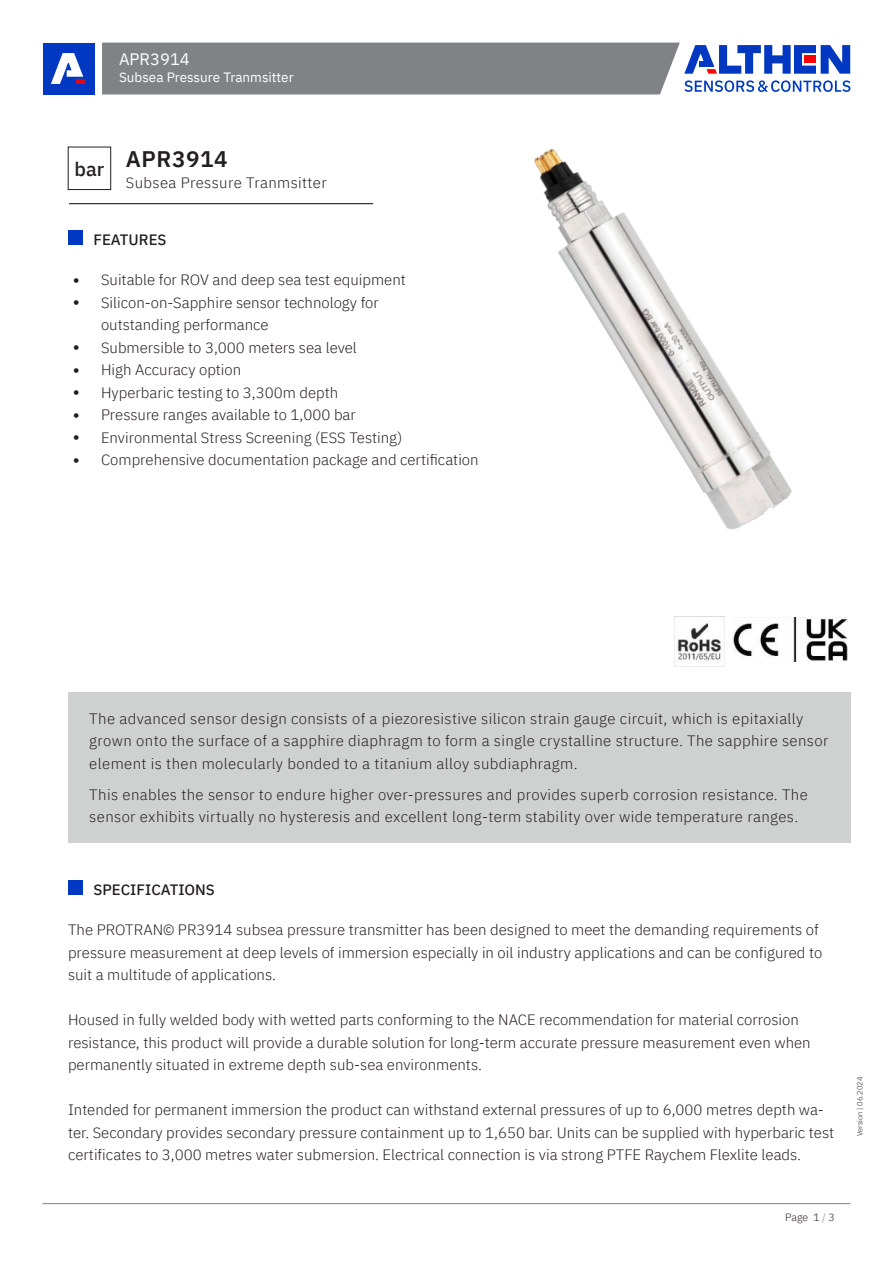
<style>
.page{position:relative;width:893px;height:1263px;background:#fff}
.page>*{position:absolute;margin:0;border:0;box-sizing:border-box;transform-origin:0 0}
.t1{font:600 22.5px "IBM Plex Sans";letter-spacing:.025em;color:#231f20}
.t2{font:500 19.5px "IBM Plex Sans";color:#231f20}
._1Head_12pf_Bold{font:16.5px "IBM Plex Sans";color:#fff}
.FT_10pt_regular{font:300 15px/22.5px "IBM Plex Sans";color:#231f20}
.FT_10pt_regular-2{font:300 15px/22.5px "IBM Plex Sans";letter-spacing:.025em;color:#231f20}
.Fliesstext_Head_10pt_Bold{font:500 15px "IBM Plex Sans";color:#231f20}
._1Head_12pf_Bold-2{font:13.5px "IBM Plex Sans";color:#fff}
.t3{font:300 10.5px "IBM Plex Sans";color:#231f20}
.t4{font:300 7.5px "IBM Plex Sans";color:#231f20}
.s1{font-family:"Netto OT";font-weight:400;font-size:27px}
.s2{color:#808285}
</style>
<div class="page">
<hr style="left:43px;top:1203px;width:807px;height:1px;background:#808285">
<div style="left:43px;top:43px;width:51px;height:51px;background:#0038c2"></div>
<svg style="left:51px;top:53px;width:35px;height:31px"></svg>
<svg style="left:102px;top:43px;width:748px;height:51px;background:#868c9b"></svg>
<div style="left:68px;top:880px;width:15px;height:15px;background:#0038c3"></div>
<hr style="left:69px;top:203px;width:304px;height:1px;background:#231f20">
<img style="left:534px;top:148px;width:258px;height:382px">
<div style="left:68px;top:230px;width:15px;height:14px;background:#0038c3"></div>
<div style="left:68px;top:147px;width:43px;height:43px;border:1px solid #231f20"></div>
<img style="left:733px;top:618px;width:115px;height:43px">
<img style="left:677px;top:623px;width:45px;height:40px">
<div style="left:68px;top:692px;width:782px;height:151px;background:#cfd1d0"></div>
<p class="_1Head_12pf_Bold" style="left:119px;top:47px;width:72px">APR3914</p>
<p class="_1Head_12pf_Bold-2" style="left:119px;top:67px;width:176px">Subsea Pressure Tranmsitter</p>
<p class="t2" style="left:75px;top:154px;width:31px">bar</p>
<p class="t1" style="left:126px;top:142px;width:103px">APR3914</p>
<p class="FT_10pt_regular-2" style="left:126px;top:170px;width:202px">Subsea Pressure Tranmsitter</p>
<p class="Fliesstext_Head_10pt_Bold" style="left:94px;top:228px;width:75px">FEATURES</p>
<p class="FT_10pt_regular" style="left:69px;top:267px;width:338px"><span class="s1">•</span> Suitable for ROV and deep sea test equipment</p>
<p class="FT_10pt_regular" style="left:101px;top:290px;width:279px;text-indent:-32px"><span class="s1">•</span> Silicon-on-Sapphire sensor technology for outstanding performance</p>
<p class="FT_10pt_regular" style="left:69px;top:335px;width:289px"><span class="s1">•</span> Submersible to 3,000 meters sea level</p>
<p class="FT_10pt_regular" style="left:69px;top:357px;width:174px"><span class="s1">•</span> High Accuracy option</p>
<p class="FT_10pt_regular" style="left:69px;top:380px;width:271px"><span class="s1">•</span> Hyperbaric testing to 3,300m depth</p>
<p class="FT_10pt_regular" style="left:69px;top:402px;width:288px"><span class="s1">•</span> Pressure ranges available to 1,000 bar</p>
<p class="FT_10pt_regular" style="left:69px;top:425px;width:335px"><span class="s1">•</span> Environmental Stress Screening (ESS Testing)</p>
<p class="FT_10pt_regular" style="left:69px;top:447px;width:411px"><span class="s1">•</span> Comprehensive documentation package and certification</p>
<p class="FT_10pt_regular-2" style="left:89px;top:706px;width:741px">The advanced sensor design consists of a piezoresistive silicon strain gauge circuit, which is epitaxially grown onto the surface of a sapphire diaphragm to form a single crystalline structure. The sapphire sensor element is then molecularly bonded to a titanium alloy subdiaphragm.</p>
<p class="FT_10pt_regular-2" style="left:89px;top:782px;width:720px">This enables the sensor to endure higher over-pressures and provides superb corrosion resistance. The sensor exhibits virtually no hysteresis and excellent long-term stability over wide temperature ranges.</p>
<p class="Fliesstext_Head_10pt_Bold" style="left:94px;top:878px;width:123px">SPECIFICATIONS</p>
<p class="FT_10pt_regular" style="left:68px;top:917px;width:756px">The PROTRAN© PR3914 subsea pressure transmitter has been designed to meet the demanding requirements of pressure measurement at deep levels of immersion especially in oil industry applications and can be configured to suit a multitude of applications.</p>
<p class="FT_10pt_regular" style="left:68px;top:1007px;width:744px">Housed in fully welded body with wetted parts conforming to the NACE recommendation for material corrosion resistance, this product will provide a durable solution for long-term accurate pressure measurement even when permanently situated in extreme depth sub-sea environments.</p>
<p class="FT_10pt_regular" style="left:68px;top:1097px;width:768px">Intended for permanent immersion the product can withstand external pressures of up to 6,000 metres depth wa&shy;ter. Secondary provides secondary pressure containment up to 1,650 bar. Units can be supplied with hyperbaric test certificates to 3,000 metres water submersion. Electrical connection is via strong PTFE Raychem Flexlite leads.</p>
<p class="t3" style="left:785px;top:1209px;width:51px">Page 1 <span class="s2">/</span> 3</p>
<p class="t4" style="left:854px;top:1136px;width:61px;rotate:-90deg">Version | 06.2024</p>
</div>
